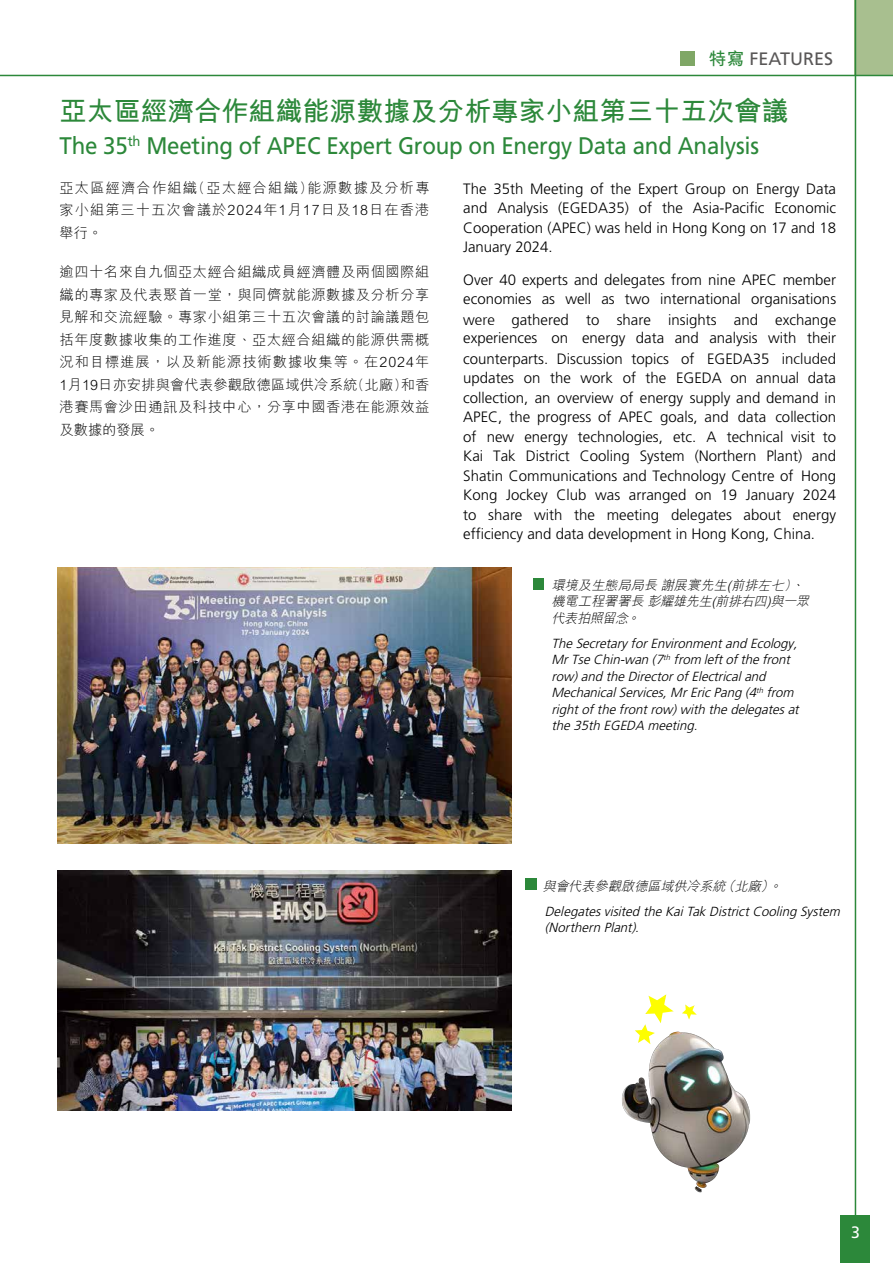
<style>
.page{position:relative;width:893px;height:1263px;background:#fff}
.page>*{position:absolute;margin:0;border:0;box-sizing:border-box;transform-origin:0 0}
.t1{font:700 27px "M Hei HK";color:#2c883a}
.t2{font:24px "Frutiger LT Std";letter-spacing:-.01em;color:#2c883a;scale:.93 1}
.t3{font:18px "Frutiger LT Std";color:#595757}
.t4{font:16.5px "Frutiger LT Std";color:#fff;scale:.96 1}
.t5{font:300 15px/19.6px "Frutiger LT Std";color:#000;text-align:justify}
.t6{font:300 14.25px/22.5px "M Hei HK";letter-spacing:.04em;color:#000;text-align:justify}
.t7{font:italic 300 13.2px/16.5px "Frutiger LT Std";color:#000}
.t8{font:italic 300 13.2px/16.5px "M Hei HK";color:#000}
.s1{font-family:"M Hei HK";font-weight:700;font-size:17.4px;color:#2c883a}
.s2{font-family:"Frutiger"}
</style>
<div class="page">
<div style="left:841px;top:1215px;width:29px;height:48px;background:#2c883a"></div>
<div style="left:680px;top:51px;width:14px;height:15px;background:#7fa766"></div>
<div style="left:855px;top:0;width:38px;height:75px;background:#a8bf8f"></div>
<hr style="left:0;top:75px;width:893px;height:1px;background:#2c883a">
<hr style="left:855px;top:0;width:1px;height:1215px;background:#2c883a">
<img style="left:58px;top:568px;width:453px;height:275px">
<div style="left:533px;top:579px;width:11px;height:11px;background:#2c883a"></div>
<img style="left:57px;top:871px;width:455px;height:239px">
<div style="left:526px;top:879px;width:11px;height:11px;background:#2c883a"></div>
<img style="left:622px;top:994px;width:129px;height:199px">
<p class="t3" style="left:708px;top:48px;width:126px"><span class="s1">特寫</span> FEATURES</p>
<h1 class="t1" style="left:60px;top:92px;width:730px">亞太區經濟合作組織能源數據及分析專家小組第三十五次會議</h1>
<h2 class="t2" style="left:60px;top:132px;width:754px">The 35<sup>th</sup> Meeting of APEC Expert Group on Energy Data and Analysis</h2>
<p class="t6" style="left:60px;top:176px;width:372px">亞太區經濟合作組織(亞太經合組織)能源數據及分析專家小組第三十五次會議於2024年1月17日及18日在香港舉行。</p>
<p class="t6" style="left:60px;top:260px;width:372px">逾四十名來自九個亞太經合組織成員經濟體及兩個國際組織的專家及代表聚首一堂，與同儕就能源數據及分析分享見解和交流經驗。專家小組第三十五次會議的討論議題包括年度數據收集的工作進度、亞太經合組織的能源供需概況和目標進展，以及新能源技術數據收集等。在2024年1月19日亦安排與會代表參觀啟德區域供冷系統(北廠)和香港賽馬會沙田通訊及科技中心，分享中國香港在能源效益及數據的發展。</p>
<p class="t5" style="left:463px;top:179px;width:374px">The 35th Meeting of the Expert Group on Energy Data and Analysis (EGEDA35) of the Asia-Pacific Economic Cooperation (APEC) was held in Hong Kong on 17 and 18<br>January 2024.</p>
<p class="t5" style="left:463px;top:270px;width:374px">Over 40 experts and delegates from nine APEC member economies as well as two international organisations <span class="s2">were</span> gathered to share insights and exchange</p>
<p class="t5" style="left:463px;top:328px;width:374px">experiences on energy data and analysis with their counterparts. Discussion topics of EGEDA35 <span class="s2">included </span>updates on the work of the EGEDA on annual data collection, an overview of energy supply and demand in APEC, the progress of APEC goals, and data collection of new energy technologies, etc. A technical visit to Kai Tak District Cooling System (Northern Plant) and Shatin Communications and Technology Centre of Hong Kong Jockey Club was arranged on 19 January 2024 to share with the meeting delegates about energy efficiency and data development in Hong Kong, China.</p>
<p class="t8" style="left:551px;top:576px;width:263px">環境及生態局局長 謝展寰先生(前排左七)、機電工程署署長 彭耀雄先生(前排右四)與一眾代表拍照留念。</p>
<p class="t7" style="left:551px;top:635px;width:252px">The SecretaryforEnvironmentand Ecology, MrTse Chin-wan (7<sup>th</sup> from leftofthe front row)and the DirectorofElectricaland MechanicalServices,MrEricPang (4<sup>th</sup> from rightofthe frontrow)with the delegatesat the 35th EGEDA meeting.</p>
<p class="t8" style="left:542px;top:877px;width:245px">與會代表參觀啟德區域供冷系統（北廠）。</p>
<p class="t7" style="left:545px;top:903px;width:300px">Delegatesvisited the KaiTak DistrictCooling System (Northern Plant).</p>
<p class="t4" style="left:851px;top:1223px;width:11px">3</p>
</div>
